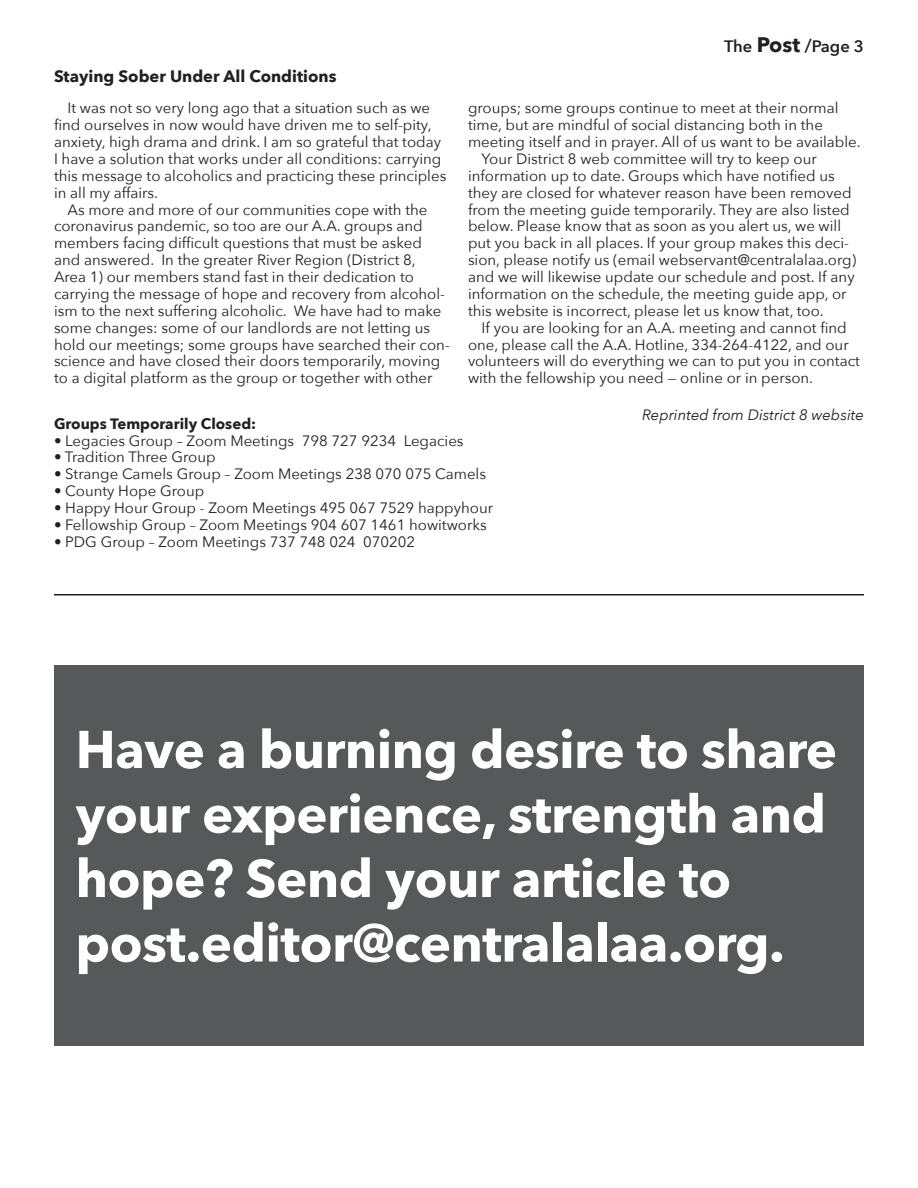
<style>
.page{position:relative;width:918px;height:1188px;background:#fff}
.page>*{position:absolute;margin:0;border:0;box-sizing:border-box;transform-origin:0 0}
.t1{font:700 52.5px/64.5px "Avenir Next";letter-spacing:-.01em;color:#fff}
.t2{font:700 16.5px "Avenir Next";color:#231f20}
.t3{font:600 16.5px "Avenir Next";color:#231f20}
.t4{font:15px/16.8px "Avenir Next";color:#231f20}
.t5{font:italic 15px "Avenir Next";color:#231f20}
.t6{font:700 15px "Avenir Next";color:#231f20}
.s1{font-weight:700;font-size:21px}
.s2{font-size:18px}
</style>
<div class="page">
<hr style="left:54px;top:594px;width:810px;height:2px;background:#231f20">
<div style="left:54px;top:665px;width:810px;height:381px;background:#57585a"></div>
<p class="t2" style="left:54px;top:62px;width:284px">Staying Sober Under All Conditions</p>
<p class="t4" style="left:54px;top:99px;width:394px;text-indent:14px">It was not so very long ago that a situation such as we find ourselves in now would have driven me to self-pity, anxiety, high drama and drink. I am so grateful that today I have a solution that works under all conditions: carrying this message to alcoholics and practicing these principles in all my affairs.</p>
<p class="t4" style="left:54px;top:200px;width:397px;text-indent:14px">As more and more of our communities cope with the coronavirus pandemic, so too are our A.A. groups and members facing difficult questions that must be asked and answered. In the greater River Region (District 8, Area 1) our members stand fast in their dedication to carrying the message of hope and recovery from alcohol&shy;ism to the next suffering alcoholic. We have had to make some changes: some of our landlords are not letting us hold our meetings; some groups have searched their con&shy;science and have closed their doors temporarily, moving to a digital platform as the group or together with other</p>
<p class="t3" style="left:724px;top:33px;width:141px">The <span class="s1">Post</span> <span class="s2">/</span>Page 3</p>
<p class="t4" style="left:468px;top:99px;width:394px">groups; some groups continue to meet at their normal time, but are mindful of social distancing both in the meeting itself and in prayer. All of us want to be available.</p>
<p class="t4" style="left:468px;top:150px;width:390px;text-indent:14px">Your District 8 web committee will try to keep our information up to date. Groups which have notified us they are closed for whatever reason have been removed from the meeting guide temporarily. They are also listed below. Please know that as soon as you alert us, we will put you back in all places. If your group makes this deci&shy;sion, please notify us (email webservant@centralalaa.org) and we will likewise update our schedule and post. If any information on the schedule, the meeting guide app, or this website is incorrect, please let us know that, too.</p>
<p class="t4" style="left:468px;top:318px;width:394px;text-indent:14px">If you are looking for an A.A. meeting and cannot find one, please call the A.A. Hotline, 334-264-4122, and our volunteers will do everything we can to put you in contact with the fellowship you need — online or in person.</p>
<p class="t6" style="left:54px;top:410px;width:204px">Groups Temporarily Closed:</p>
<p class="t4" style="left:54px;top:431px;width:411px">• Legacies Group – Zoom Meetings 798 727 9234 Legacies</p>
<p class="t4" style="left:54px;top:448px;width:163px">• Tradition Three Group</p>
<p class="t4" style="left:54px;top:465px;width:434px">• Strange Camels Group – Zoom Meetings 238 070 075 Camels</p>
<p class="t4" style="left:54px;top:482px;width:152px">• County Hope Group</p>
<p class="t4" style="left:54px;top:499px;width:441px">• Happy Hour Group - Zoom Meetings 495 067 7529 happyhour</p>
<p class="t4" style="left:54px;top:516px;width:434px">• Fellowship Group – Zoom Meetings 904 607 1461 howitworks</p>
<p class="t4" style="left:54px;top:533px;width:363px">• PDG Group – Zoom Meetings 737 748 024 070202</p>
<p class="t5" style="left:642px;top:403px;width:223px">Reprinted from District 8 website</p>
<p class="t1" style="left:76px;top:717px;width:763px">Have a burning desire to share your experience, strength and hope? Send your article to post.editor@centralalaa.org.</p>
</div>
